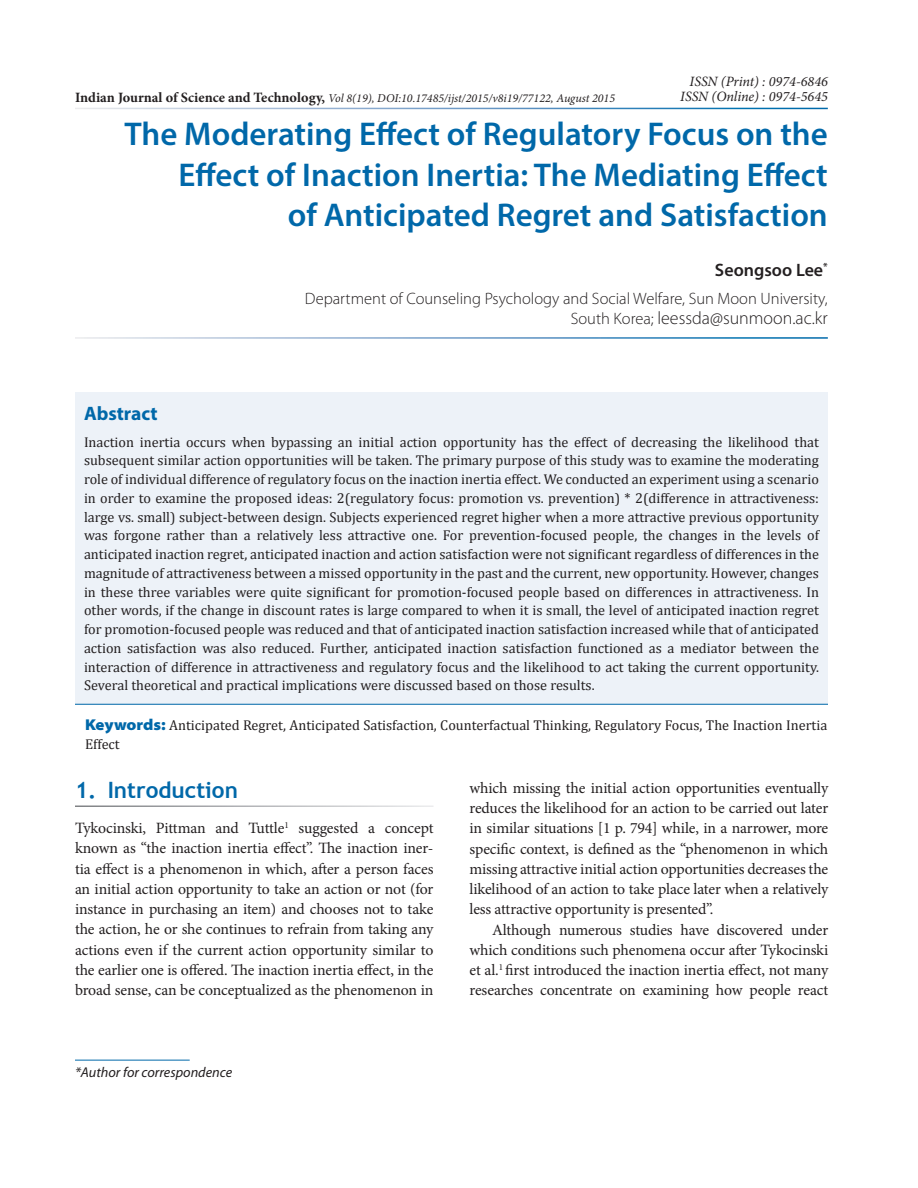
<style>
.page{position:relative;width:918px;height:1188px;background:#fff}
.page>*{position:absolute;margin:0;border:0;box-sizing:border-box;transform-origin:0 0}
.AT{font:600 33px/40.5px "Myriad Pro";color:#0068a9;text-align:right}
.t1{font:700 22.5px "Trebuchet MS";color:#0068a9}
.Abs_Head{font:700 19.5px "Myriad Pro";color:#0068a9}
.Affiliation{font:300 18px "Myriad Pro";color:#231f20}
.Author{font:600 18px "Myriad Pro";color:#231f20}
.Affiliation-2{font:300 16.5px "Myriad Pro";color:#231f20}
.Text{font:15.75px/20.2px "Minion Pro";letter-spacing:-.01em;color:#231f20;text-align:justify}
.Text_Ind{font:15.75px/20.2px "Minion Pro";letter-spacing:-.01em;color:#231f20;text-align:justify}
.Abs_Text1{font:14.25px/18.8px "Cambria";color:#231f20;text-align:justify}
.Keyword{font:14.25px/18.8px "Cambria";color:#231f20}
.t2{font:italic 14.25px "Minion Pro";color:#231f20}
.Footnote1{font:italic 14.25px "Myriad Pro";color:#231f20}
.t3{font:italic 12px "Minion Pro";color:#231f20}
.s1{font-size:16.5px}
.s2{font-weight:700;font-style:normal;font-size:14.25px}
.s3{font-family:"Myriad Pro";font-weight:900;font-stretch:semi-expanded;font-size:15.75px;color:#0068a9}
</style>
<div class="page">
<div style="left:75px;top:392px;width:753px;height:313px;background:#edf2f8"></div>
<hr style="left:75px;top:704px;width:753px;height:1px;background:#0068a9">
<hr style="left:75px;top:1060px;width:115px;height:1px;background:#0068a9">
<p class="t2" style="left:690px;top:72px;width:140px">ISSN (Print) : 0974-6846</p>
<p class="t2" style="left:680px;top:87px;width:149px">ISSN (Online) : 0974-5645</p>
<p class="AT" style="left:125px;top:113px;width:705px">The Moderating Effect of Regulatory Focus on the<br>Effect of Inaction Inertia: The Mediating Effect<br>of Anticipated Regret and Satisfaction</p>
<p class="Author" style="left:715px;top:258px;width:114px">Seongsoo Lee<sup>*</sup></p>
<p class="Affiliation-2" style="left:305px;top:289px;width:524px">Department of Counseling Psychology and Social Welfare, Sun Moon University,</p>
<p class="Affiliation" style="left:571px;top:307px;width:259px"><span class="s1">South Korea;</span> leessda@sunmoon.ac.kr</p>
<p class="t3" style="left:75px;top:90px;width:542px"><span class="s2">Indian Journal of Science and Technology,</span> Vol 8(19), DOI:10.17485/ijst/2015/v8i19/77122, August 2015</p>
<p class="Abs_Head" style="left:84px;top:401px;width:75px">Abstract</p>
<p class="Abs_Text1" style="left:84px;top:432px;width:737px">Inaction inertia occurs when bypassing an initial action opportunity has the effect of decreasing the likelihood that subsequent similar action opportunities will be taken. The primary purpose of this study was to examine the moderating role of individual difference of regulatory focus on the inaction inertia effect. We conducted an experiment using a scenario in order to examine the proposed ideas: 2(regulatory focus: promotion vs. prevention) * 2(difference in attractiveness: large vs. small) subject-between design. Subjects experienced regret higher when a more attractive previous opportunity was forgone rather than a relatively less attractive one. For prevention-focused people, the changes in the levels of anticipated inaction regret, anticipated inaction and action satisfaction were not significant regardless of differences in the magnitude of attractiveness between a missed opportunity in the past and the current, new opportunity. However, changes in these three variables were quite significant for promotion-focused people based on differences in attractiveness. In other words, if the change in discount rates is large compared to when it is small, the level of anticipated inaction regret for promotion-focused people was reduced and that of anticipated inaction satisfaction increased while that of anticipated action satisfaction was also reduced. Further, anticipated inaction satisfaction functioned as a mediator between the interaction of difference in attractiveness and regulatory focus and the likelihood to act taking the current opportunity.<br>Several theoretical and practical implications were discussed based on those results.</p>
<p class="Keyword" style="left:85px;top:716px;width:744px"><span class="s3">Keywords:</span> Anticipated Regret, Anticipated Satisfaction, Counterfactual Thinking, Regulatory Focus, The Inaction Inertia<br>Effect</p>
<p class="Text" style="left:470px;top:778px;width:360px">which missing the initial action opportunities eventually reduces the likelihood for an action to be carried out later in similar situations [1 p. 794] while, in a narrower, more specific context, is defined as the “phenomenon in which missing attractive initial action opportunities decreases the likelihood of an action to take place later when a relatively less attractive opportunity is presented”.</p>
<p class="Text_Ind" style="left:470px;top:920px;width:360px;text-indent:22px">Although numerous studies have discovered under which conditions such phenomena occur after Tykocinski et al.<sup>1</sup> first introduced the inaction inertia effect, not many researches concentrate on examining how people react</p>
<h1 class="t1" style="left:75px;top:776px;width:164px">1. Introduction</h1>
<p class="Text" style="left:75px;top:818px;width:360px">Tykocinski, Pittman and Tuttle<sup>1</sup> suggested a concept known as “the inaction inertia effect”. The inaction iner&shy;tia effect is a phenomenon in which, after a person faces an initial action opportunity to take an action or not (for instance in purchasing an item) and chooses not to take the action, he or she continues to refrain from taking any actions even if the current action opportunity similar to the earlier one is offered. The inaction inertia effect, in the broad sense, can be conceptualized as the phenomenon in</p>
<p class="Footnote1" style="left:75px;top:1065px;width:159px">*Author for correspondence</p>
</div>
